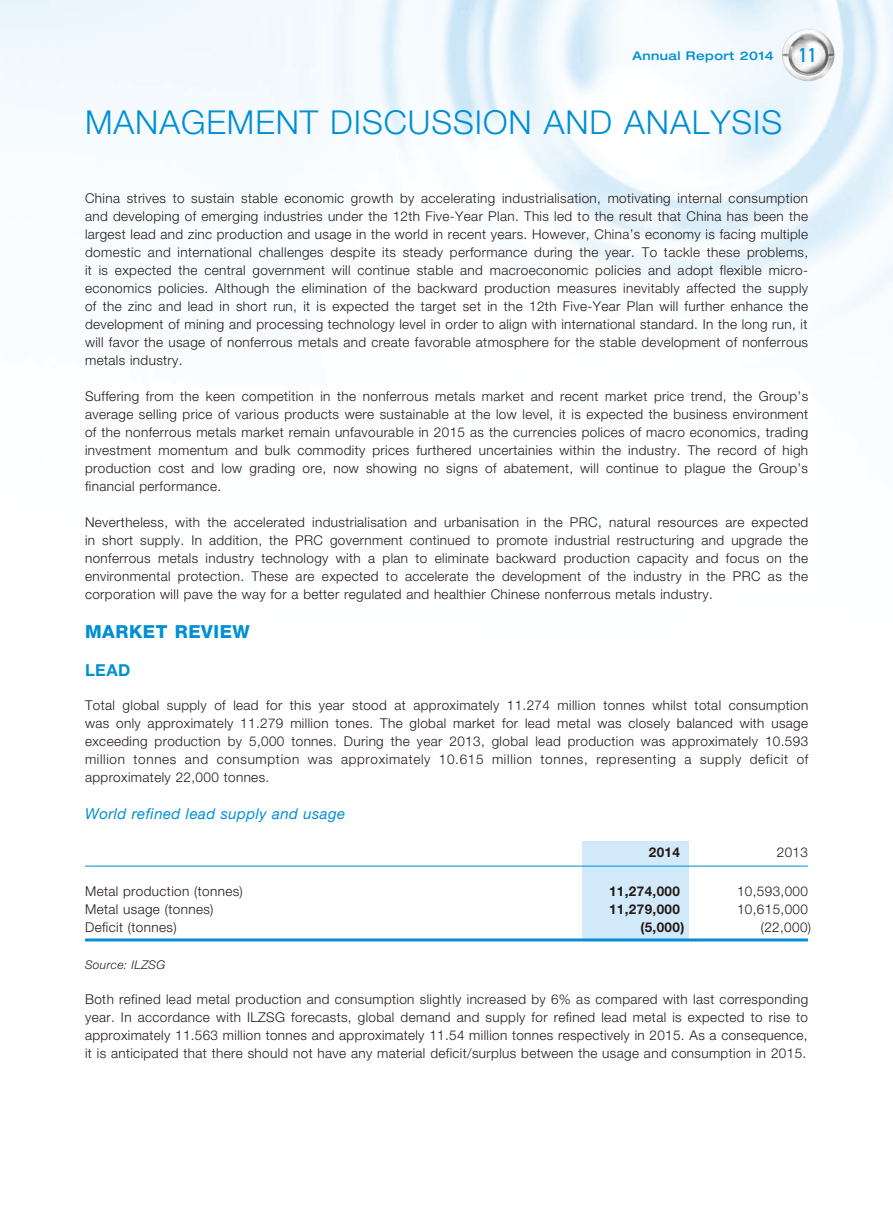
<style>
.page{position:relative;width:893px;height:1212px;background:#fff}
.page>*{position:absolute;margin:0;border:0;box-sizing:border-box;transform-origin:0 0}
.t1{font:300 33px "Helvetica Neue LT Std";letter-spacing:.03em;color:#008fd3}
.t2{font:19.5px "DIN Mittelschrift Std";color:#008fd3}
.t3{font:800 18px "Helvetica Neue LT Std";letter-spacing:.03em;color:#008fd3}
.t4{font:700 16.5px "Helvetica Neue LT Std";color:#008fd3}
.t5{font:italic 15px "Helvetica Neue LT Std";letter-spacing:.03em;color:#008fd3}
.t6{font:300 13.5px/18px "Helvetica Neue LT Std";letter-spacing:.03em;color:#231916;text-align:justify}
.t7{font:700 13.5px "Helvetica Neue LT Std";letter-spacing:.03em;color:#231916}
.t8{font:500 expanded 12px "Helvetica Neue LT Std";letter-spacing:.035em;color:#008fd3}
.t9{font:italic 300 12px "Helvetica Neue LT Std";letter-spacing:.03em;color:#231916}
</style>
<div class="page">
<img style="left:0;top:0;width:893px;height:938px">
<img style="left:782px;top:29px;width:52px;height:52px;border-radius:26px">
<div style="left:583px;top:841px;width:106px;height:99px;background:#d1e9f8"></div>
<hr style="left:85px;top:866px;width:723px;height:1px;background:#008fd3">
<hr style="left:85px;top:938px;width:723px;height:3px;background:#008fd3">
<p class="t8" style="left:633px;top:49px;width:143px">Annual Report 2014</p>
<h2 class="t2" style="left:798px;top:44px;width:20px">11</h2>
<h1 class="t1" style="left:85px;top:102px;width:699px">MANAGEMENT DISCUSSION AND ANALYSIS</h1>
<p class="t6" style="left:85px;top:188px;width:725px">China strives to sustain stable economic growth by accelerating industrialisation, motivating internal consumption and developing of emerging industries under the 12th Five-Year Plan. This led to the result that China has been the largest lead and zinc production and usage in the world in recent years. However, China’s economy is facing multiple domestic and international challenges despite its steady performance during the year. To tackle these problems, it is expected the central government will continue stable and macroeconomic policies and adopt flexible micro&shy;economics policies. Although the elimination of the backward production measures inevitably affected the supply of the zinc and lead in short run, it is expected the target set in the 12th Five-Year Plan will further enhance the development of mining and processing technology level in order to align with international standard. In the long run, it will favor the usage of nonferrous metals and create favorable atmosphere for the stable development of nonferrous metals industry.</p>
<p class="t6" style="left:85px;top:386px;width:725px">Suffering from the keen competition in the nonferrous metals market and recent market price trend, the Group’s average selling price of various products were sustainable at the low level, it is expected the business environment of the nonferrous metals market remain unfavourable in 2015 as the currencies polices of macro economics, trading investment momentum and bulk commodity prices furthered uncertainies within the industry. The record of high production cost and low grading ore, now showing no signs of abatement, will continue to plague the Group’s financial performance.</p>
<p class="t6" style="left:85px;top:512px;width:725px">Nevertheless, with the accelerated industrialisation and urbanisation in the PRC, natural resources are expected in short supply. In addition, the PRC government continued to promote industrial restructuring and upgrade the nonferrous metals industry technology with a plan to eliminate backward production capacity and focus on the environmental protection. These are expected to accelerate the development of the industry in the PRC as the corporation will pave the way for a better regulated and healthier Chinese nonferrous metals industry.</p>
<h3 class="t3" style="left:85px;top:621px;width:166px">MARKET REVIEW</h3>
<p class="t4" style="left:85px;top:660px;width:23px">Lead</p>
<p class="t6" style="left:85px;top:695px;width:725px">Total global supply of lead for this year stood at approximately 11.274 million tonnes whilst total consumption was only approximately 11.279 million tones. The global market for lead metal was closely balanced with usage exceeding production by 5,000 tonnes. During the year 2013, global lead production was approximately 10.593 million tonnes and consumption was approximately 10.615 million tonnes, representing a supply deficit of approximately 22,000 tonnes.</p>
<p class="t5" style="left:85px;top:804px;width:262px">World refined lead supply and usage</p>
<p class="t7" style="left:649px;top:843px;width:33px">2014</p>
<p class="t6" style="left:777px;top:842px;width:33px">2013</p>
<p class="t6" style="left:85px;top:881px;width:159px">Metal production (tonnes)</p>
<p class="t7" style="left:609px;top:882px;width:72px">11,274,000</p>
<p class="t6" style="left:737px;top:881px;width:72px">10,593,000</p>
<p class="t6" style="left:85px;top:899px;width:130px">Metal usage (tonnes)</p>
<p class="t7" style="left:609px;top:900px;width:72px">11,279,000</p>
<p class="t6" style="left:737px;top:899px;width:72px">10,615,000</p>
<p class="t6" style="left:85px;top:917px;width:93px">Deficit (tonnes)</p>
<p class="t7" style="left:640px;top:918px;width:46px">(5,000)</p>
<p class="t6" style="left:761px;top:917px;width:52px">(22,000)</p>
<p class="t9" style="left:85px;top:958px;width:82px">Source: ILZSG</p>
<p class="t6" style="left:85px;top:989px;width:725px">Both refined lead metal production and consumption slightly increased by 6% as compared with last corresponding year. In accordance with ILZSG forecasts, global demand and supply for refined lead metal is expected to rise to approximately 11.563 million tonnes and approximately 11.54 million tonnes respectively in 2015. As a consequence, it is anticipated that there should not have any material deficit/surplus between the usage and consumption in 2015.</p>
</div>
